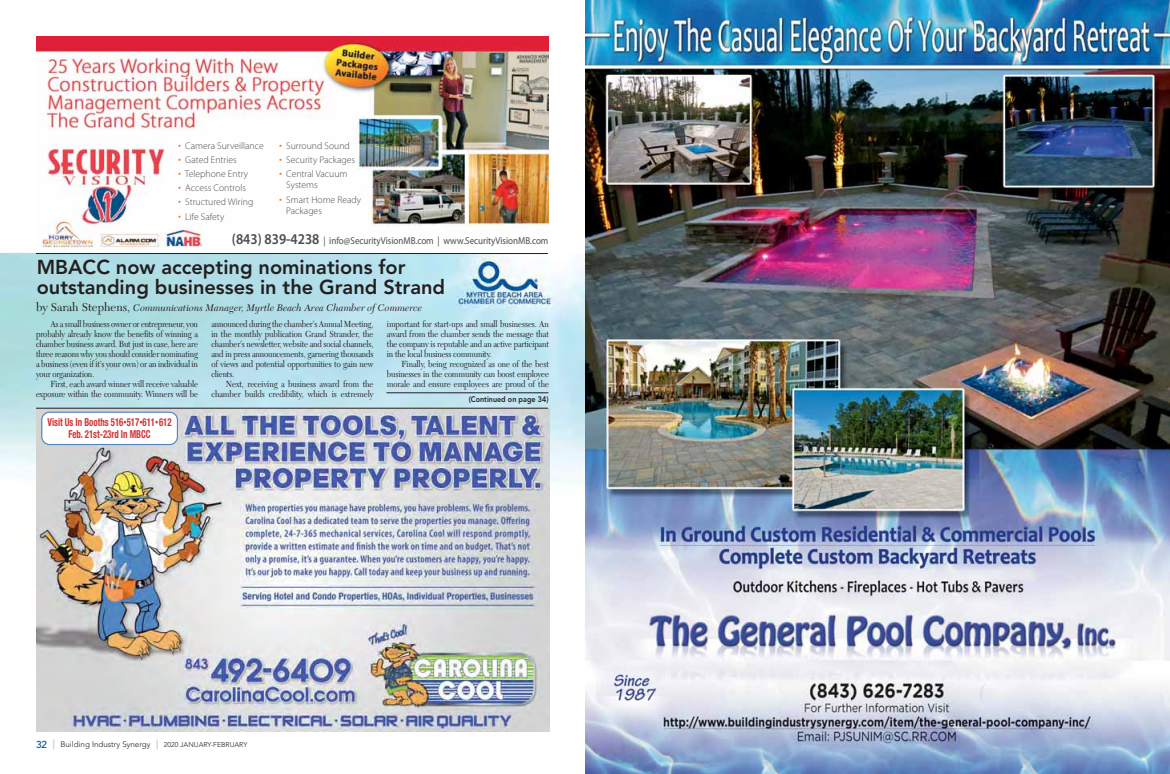
<style>
.page{position:relative;width:1170px;height:774px;background:#fff}
.page>*{position:absolute;margin:0;border:0;box-sizing:border-box;transform-origin:0 0}
.t1{font:800 20px/20px "Avenir LT Std";color:#231f20}
.t2{font:700 condensed 11px/11.5px "Helvetica Neue LT Std";color:#d03334;text-align:center;scale:.8 1}
.t3{font:italic 10px "New Caledonia LT Std";color:#231f20}
.t4{font:10px "Myriad Pro";color:#4c4c4e;scale:.9 1}
.t5{font:300 9.7px/11.3px "Myriad Pro";color:#4c4c4e}
.t6{font:9.2px/10px "New Caledonia LT Std";letter-spacing:-.01em;color:#231f20;text-align:justify;scale:.89 1}
.t7{font:300 8px "Avenir LT Std";color:#231f20}
.t8{font:800 8px "Avenir LT Std";color:#231f20;scale:.9 1}
.s1{font-size:12.1px;color:#e78239}
.s2{font-weight:600;font-size:15px}
.s3{font-style:normal;font-size:12px}
.s4{font-size:8px}
.s5{font-weight:500;font-size:10px;color:#00508f}
.s6{font-weight:500;font-size:10px;color:#bbbdc0}
.s7{font-size:7px}
</style>
<div class="page">
<img style="left:36px;top:36px;width:513px;height:212px">
<img style="left:0;top:253px;width:585px;height:404px">
<img style="left:585px;top:0;width:585px;height:774px">
<img style="left:36px;top:408px;width:513px;height:324px">
<svg style="left:41px;top:412px;width:137px;height:33px"></svg>
<hr style="left:36px;top:253px;width:512px;height:1px;background:#231f20">
<hr style="left:36px;top:408px;width:512px;height:1px;background:#231f20">
<img style="left:456px;top:258px;width:98px;height:49px">
<hr style="left:386px;top:393px;width:163px;height:1px;background:#231f20">
<p class="t5" style="left:178px;top:141px;width:87px"><span class="s1">•</span> Camera Surveillance</p>
<p class="t5" style="left:178px;top:156px;width:60px"><span class="s1">•</span> Gated Entries</p>
<p class="t5" style="left:178px;top:170px;width:72px"><span class="s1">•</span> Telephone Entry</p>
<p class="t5" style="left:178px;top:184px;width:70px"><span class="s1">•</span> Access Controls</p>
<p class="t5" style="left:178px;top:198px;width:77px"><span class="s1">•</span> Structured Wiring</p>
<p class="t5" style="left:178px;top:212px;width:48px"><span class="s1">•</span> Life Safety</p>
<p class="t5" style="left:279px;top:141px;width:72px"><span class="s1">•</span> Surround Sound</p>
<p class="t5" style="left:279px;top:156px;width:78px"><span class="s1">•</span> Security Packages</p>
<p class="t5" style="left:286px;top:170px;width:63px;text-indent:-7px"><span class="s1">•</span> Central Vacuum<br>Systems</p>
<p class="t5" style="left:286px;top:195px;width:76px;text-indent:-7px"><span class="s1">•</span> Smart Home Ready<br>Packages</p>
<p class="t4" style="left:232px;top:235px;width:353px"><span class="s2">(843) 839-4238</span> | info@SecurityVisionMB.com | www.SecurityVisionMB.com</p>
<h1 class="t1" style="left:37px;top:259px;width:410px">MBACC now accepting nominations for outstanding businesses in the Grand Strand</h1>
<p class="t6" style="left:36px;top:321px;width:184px;text-indent:14px">As a small business owner or entrepreneur, you probably already know the benefits of winning a chamber business award. But just in case, here are three reasons why you should consider nominating a business (even if it’s your own) or an individual in your organization.</p>
<p class="t6" style="left:36px;top:381px;width:184px;text-align:right">First, each award winner will receive valuable exposure within the community. Winners will be</p>
<p class="t3" style="left:36px;top:302px;width:388px"><span class="s3">by Sarah Stephens,</span> Communications Manager, Myrtle Beach Area Chamber of Commerce</p>
<p class="t6" style="left:387px;top:321px;width:184px">important for start-ups and small businesses. An award from the chamber sends the message that the company is reputable and an active participant in the local business community.</p>
<p class="t6" style="left:387px;top:361px;width:184px;text-indent:14px">Finally, being recognized as one of the best businesses in the community can boost employee morale and ensure employees are proud of the</p>
<p class="t6" style="left:212px;top:321px;width:184px">announced during the chamber’s Annual Meeting, in the monthly publication Grand Strander, the chamber’s newsletter, website and social channels, and in press announcements, garnering thousands of views and potential opportunities to gain new clients.</p>
<p class="t6" style="left:212px;top:381px;width:184px;text-align:right">Next, receiving a business award from the chamber builds credibility, which is extremely</p>
<p class="t8" style="left:469px;top:395px;width:90px">(Continued on page 34)</p>
<p class="t2" style="left:47px;top:419px;width:157px">Visit Us In Booths 516<span class="s4">•</span>517<span class="s4">•</span>611<span class="s4">•</span>612<br>Feb. 21st-23rd In MBCC</p>
<p class="t7" style="left:36px;top:740px;width:213px"><span class="s5">32</span> <span class="s6">|</span> Building Industry Synergy <span class="s6">|</span> <span class="s7">2020 JANUARY-FEBRUARY</span></p>
</div>
